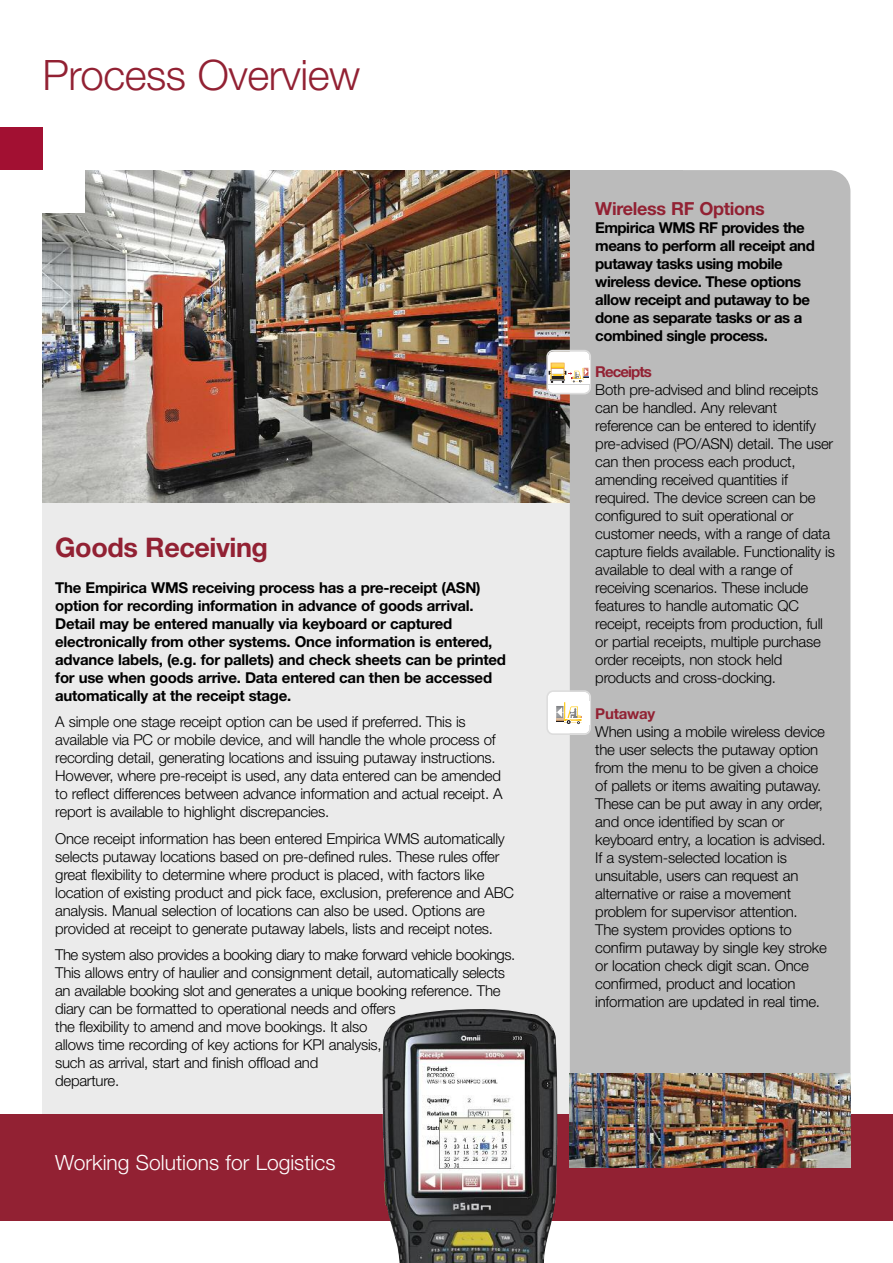
<style>
.page{position:relative;width:893px;height:1263px;background:#fff}
.page>*{position:absolute;margin:0;border:0;box-sizing:border-box;transform-origin:0 0}
.t1{font:300 42px "Helvetica Neue";letter-spacing:-.01em;color:#922133}
.t2{font:700 27px "Helvetica Neue";letter-spacing:-.015em;color:#922133}
.t3{font:300 21px "Helvetica Neue";color:#fff}
.t4{font:700 18px "Helvetica Neue";letter-spacing:-.015em;color:#922133}
.t5{font:300 15px/18px "Helvetica Neue";letter-spacing:-.015em;color:#000}
.t6{font:700 15px/18px "Helvetica Neue";letter-spacing:-.015em;color:#000}
.t7{font:700 15px/18px "Helvetica Neue";letter-spacing:-.035em;color:#000}
.t8{font:700 15px "Helvetica Neue";letter-spacing:-.06em;color:#922133}
.t9{font:700 15px "Helvetica Neue";letter-spacing:-.015em;color:#922133}
</style>
<div class="page">
<div style="left:43px;top:491px;width:807px;height:635px;background:#ebebeb"></div>
<img style="left:43px;top:170px;width:527px;height:333px">
<div style="left:0;top:1114px;width:893px;height:106px;background:#922133"></div>
<div style="left:570px;top:170px;width:280px;height:939px;background:#bbb;border-radius:21px"></div>
<img style="left:570px;top:1074px;width:280px;height:94px">
<div style="left:26px;top:167px;width:59px;height:45px;background:#fff"></div>
<div style="left:0;top:127px;width:43px;height:42px;background:#a21032"></div>
<svg style="left:546px;top:350px;width:45px;height:44px"></svg>
<svg style="left:547px;top:690px;width:44px;height:45px;background:#f0eee7"></svg>
<img style="left:382px;top:1009px;width:175px;height:254px">
<h1 class="t1" style="left:43px;top:60px;width:319px">Process Overview</h1>
<h2 class="t2" style="left:55px;top:537px;width:214px">Goods Receiving</h2>
<p class="t6" style="left:55px;top:580px;width:452px">The Empirica WMS receiving process has a pre-receipt (ASN) option for recording information in advance of goods arrival.<br>Detail may be entered manually via keyboard or captured electronically from other systems. Once information is entered, advance labels, (e.g. for pallets) and check sheets can be printed for use when goods arrive. Data entered can then be accessed automatically at the receipt stage.</p>
<p class="t5" style="left:55px;top:714px;width:449px">A simple one stage receipt option can be used if preferred. This is available via PC or mobile device, and will handle the whole process of recording detail, generating locations and issuing putaway instructions.<br>However, where pre-receipt is used, any data entered can be amended to reflect differences between advance information and actual receipt. A report is available to highlight discrepancies.</p>
<p class="t5" style="left:55px;top:831px;width:460px">Once receipt information has been entered Empirica WMS automatically selects putaway locations based on pre-defined rules. These rules offer great flexibility to determine where product is placed, with factors like location of existing product and pick face, exclusion, preference and ABC analysis. Manual selection of locations can also be used. Options are provided at receipt to generate putaway labels, lists and receipt notes.</p>
<p class="t5" style="left:55px;top:947px;width:462px">The system also provides a booking diary to make forward vehicle bookings.<br>This allows entry of haulier and consignment detail, automatically selects an available booking slot and generates a unique booking reference. The diary can be formatted to operational needs and offers<br>the flexibility to amend and move bookings. It also<br>allows time recording of key actions for KPI analysis,<br>such as arrival, start and finish offload and<br>departure.</p>
<h3 class="t3" style="left:55px;top:1155px;width:282px">Working Solutions for Logistics</h3>
<p class="t4" style="left:595px;top:202px;width:171px">Wireless RF Options</p>
<p class="t7" style="left:595px;top:220px;width:221px">Empirica WMS RF provides the means to perform all receipt and putaway tasks using mobile wireless device. These options allow receipt and putaway to be done as separate tasks or as a combined single process.</p>
<p class="t8" style="left:595px;top:366px;width:58px">Receipts</p>
<p class="t5" style="left:595px;top:382px;width:241px">Both pre-advised and blind receipts can be handled. Any relevant reference can be entered to identify pre-advised (PO/ASN) detail. The user can then process each product, amending received quantities if required. The device screen can be configured to suit operational or customer needs, with a range of data capture fields available. Functionality is available to deal with a range of receiving scenarios. These include features to handle automatic QC receipt, receipts from production, full or partial receipts, multiple purchase order receipts, non stock held products and cross-docking.</p>
<p class="t9" style="left:595px;top:708px;width:61px">Putaway</p>
<p class="t5" style="left:595px;top:724px;width:233px">When using a mobile wireless device the user selects the putaway option from the menu to be given a choice of pallets or items awaiting putaway.<br>These can be put away in any order, and once identified by scan or keyboard entry, a location is advised.<br>If a system-selected location is unsuitable, users can request an alternative or raise a movement problem for supervisor attention.<br>The system provides options to confirm putaway by single key stroke or location check digit scan. Once confirmed, product and location information are updated in real time.</p>
</div>
